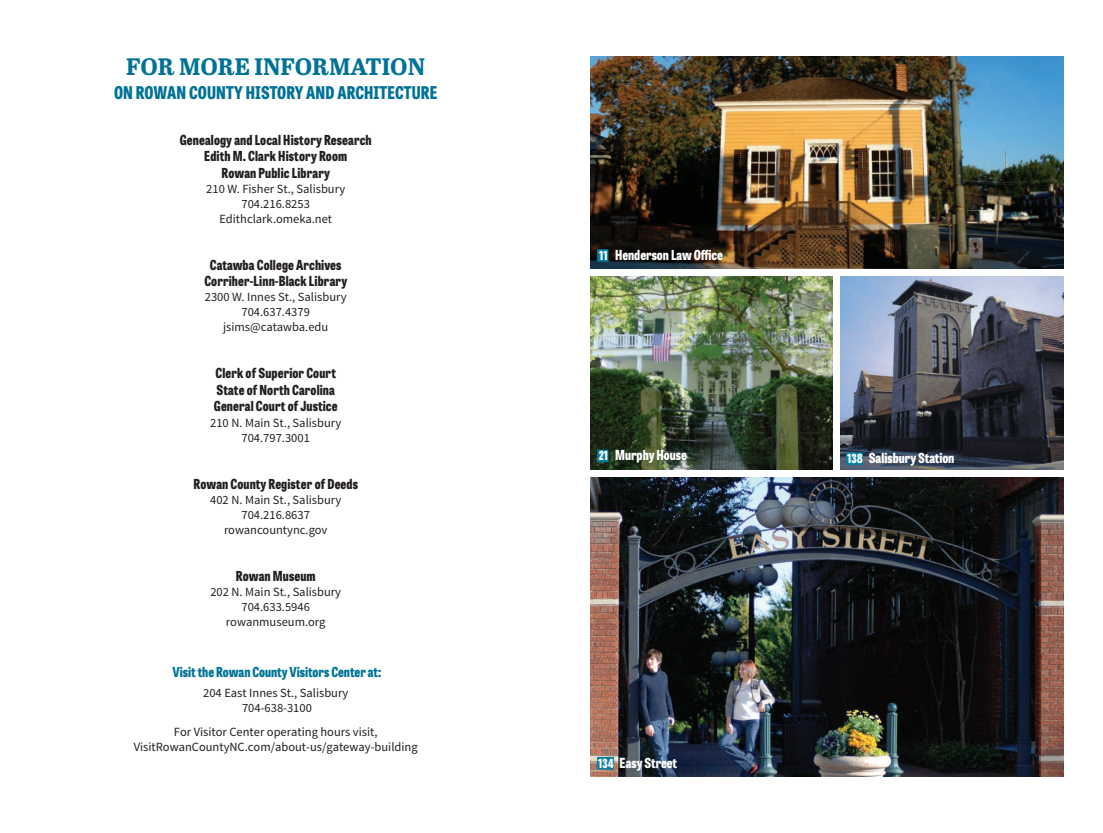
<style>
.page{position:relative;width:1103px;height:833px;background:#fff}
.page>*{position:absolute;margin:0;border:0;box-sizing:border-box;transform-origin:0 0}
.t1{font:700 23.75px "Abril Text";color:#007297}
.t2{font:800 17.5px "Tablet Gothic Condensed";letter-spacing:.01em;color:#007297}
.t3{font:800 13.75px/16.5px "Tablet Gothic Condensed";letter-spacing:.01em;color:#231f20;text-align:center}
.t4{font:800 13.75px "Tablet Gothic Condensed";color:#fff}
.t5{font:800 13.75px "Tablet Gothic Condensed";color:#007396}
.t6{font:12.5px/15px "Source Sans Pro";color:#231f20;text-align:center}
.s1{font-size:12.5px}
</style>
<div class="page">
<img style="left:591px;top:56px;width:472px;height:213px">
<div style="left:597px;top:249px;width:11px;height:13px;background:#007fa5"></div>
<img style="left:591px;top:276px;width:241px;height:193px">
<div style="left:597px;top:449px;width:11px;height:13px;background:#007fa5"></div>
<img style="left:840px;top:276px;width:223px;height:193px">
<div style="left:846px;top:452px;width:17px;height:13px;background:#007fa5"></div>
<img style="left:591px;top:477px;width:472px;height:299px">
<div style="left:597px;top:757px;width:17px;height:12px;background:#007fa5"></div>
<p class="t1" style="left:126px;top:49px;width:300px">FOR MORE INFORMATION</p>
<p class="t2" style="left:114px;top:79px;width:325px">ON ROWAN COUNTY HISTORY AND ARCHITECTURE</p>
<p class="t3" style="left:180px;top:131px;width:193px">Genealogy and Local History Research<br>Edith M. Clark History Room<br>Rowan Public Library</p>
<p class="t6" style="left:206px;top:181px;width:140px">210 W. Fisher St., Salisbury<br>704.216.8253<br>Edithclark.omeka.net</p>
<p class="t3" style="left:204px;top:256px;width:144px">Catawba College Archives<br>Corriher-Linn-Black Library</p>
<p class="t6" style="left:205px;top:290px;width:143px">2300 W. Innes St., Salisbury<br>704.637.4379 jsims@catawba.edu</p>
<p class="t3" style="left:214px;top:364px;width:125px;text-align:left">Clerk of Superior Court<br>State of North Carolina<br>General Court of Justice</p>
<p class="t6" style="left:210px;top:415px;width:133px">210 N. Main St., Salisbury<br>704.797.3001</p>
<p class="t3" style="left:193px;top:474px;width:166px">Rowan County Register of Deeds</p>
<p class="t6" style="left:210px;top:492px;width:133px">402 N. Main St., Salisbury<br>704.216.8637 rowancountync.gov</p>
<p class="t3" style="left:236px;top:566px;width:81px">Rowan Museum</p>
<p class="t6" style="left:210px;top:584px;width:132px">202 N. Main St., Salisbury<br>704.633.5946 rowanmuseum.org</p>
<p class="t5" style="left:173px;top:661px;width:210px">Visit the Rowan County Visitors Center at:</p>
<p class="t6" style="left:203px;top:686px;width:146px">204 East Innes St., Salisbury<br>704-638-3100</p>
<p class="t6" style="left:134px;top:724px;width:285px">For Visitor Center operating hours visit,<br>VisitRowanCountyNC.com/about-us/gateway-building</p>
<p class="t4" style="left:599px;top:244px;width:125px"><span class="s1">11</span> Henderson Law Office</p>
<p class="t4" style="left:598px;top:444px;width:90px"><span class="s1">21</span> Murphy House</p>
<p class="t4" style="left:847px;top:447px;width:109px"><span class="s1">138</span> Salisbury Station</p>
<p class="t4" style="left:598px;top:752px;width:80px"><span class="s1">134</span> Easy Street</p>
</div>
